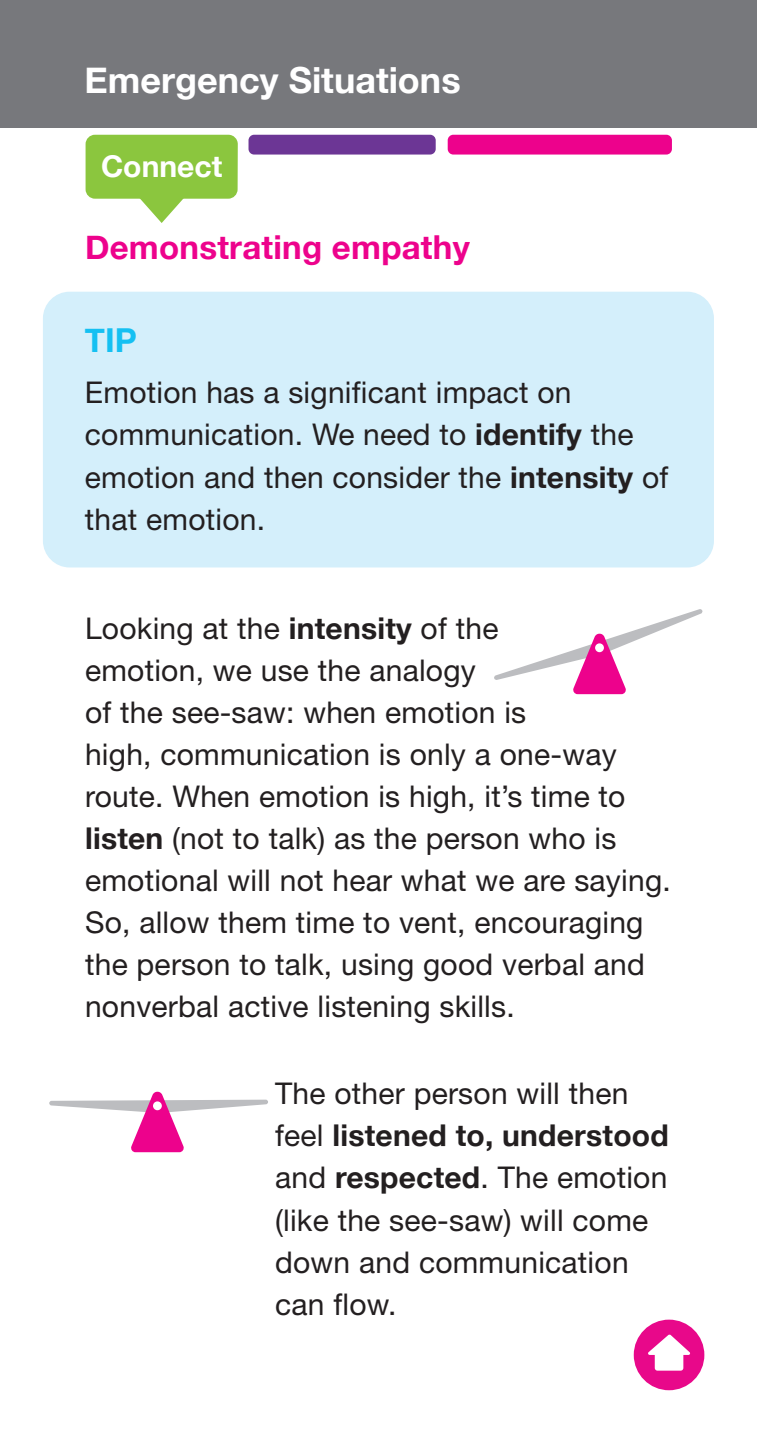
<style>
.page{position:relative;width:757px;height:1446px;background:#fff}
.page>*{position:absolute;margin:0;border:0;box-sizing:border-box;transform-origin:0 0}
.t1{font:700 36px "Helvetica Neue";color:#fff}
.t2{font:700 33px "Helvetica Neue";letter-spacing:.01em;color:#ed028c}
.t3{font:700 33px "Helvetica Neue";color:#15c0f2}
.t4{font:30px/42px "Helvetica Neue";letter-spacing:.01em;color:#231f20}
.t5{font:700 30px "Helvetica Neue";color:#fff}
.s1{font-weight:700}
</style>
<div class="page">
<div style="left:43px;top:292px;width:671px;height:275px;background:#d4effb;border-radius:27px"></div>
<div style="left:634px;top:1319px;width:70px;height:71px;background:#e8088a;border-radius:50%"></div>
<div style="left:655px;top:1351px;width:28px;height:19px;background:#fff;border-radius:3px"></div>
<svg style="left:648px;top:1334px;width:43px;height:21px"></svg>
<div style="left:0;top:0;width:757px;height:128px;background:#77787c"></div>
<div style="left:86px;top:135px;width:152px;height:64px;background:#8bc63e;border-radius:9px"></div>
<svg style="left:138px;top:198px;width:47px;height:25px"></svg>
<div style="left:248px;top:135px;width:188px;height:20px;background:#6c3695;border-radius:6px"></div>
<div style="left:448px;top:135px;width:224px;height:20px;background:#ed028c;border-radius:6px"></div>
<svg style="left:494px;top:609px;width:209px;height:85px"></svg>
<div style="left:595px;top:643px;width:9px;height:9px;background:#fff;border-radius:50%"></div>
<svg style="left:49px;top:1091px;width:219px;height:61px"></svg>
<div style="left:153px;top:1101px;width:9px;height:9px;background:#fff;border-radius:50%"></div>
<p class="t1" style="left:85px;top:52px;width:377px">Emergency Situations</p>
<p class="t5" style="left:101px;top:142px;width:123px">Connect</p>
<p class="t2" style="left:85px;top:221px;width:386px">Demonstrating empathy</p>
<p class="t3" style="left:85px;top:315px;width:53px">TIP</p>
<p class="t4" style="left:85px;top:371px;width:585px">Emotion has a significant impact on communication. We need to <span class="s1">identify</span> the emotion and then consider the <span class="s1">intensity</span> of that emotion.</p>
<p class="t4" style="left:85px;top:606px;width:587px">Looking at the <span class="s1">intensity</span> of the<br>emotion, we use the analogy<br>of the see-saw: when emotion is<br>high, communication is only a one-way route. When emotion is high, it’s time to <span class="s1">listen</span> (not to talk) as the person who is emotional will not hear what we are saying.<br>So, allow them time to vent, encouraging the person to talk, using good verbal and nonverbal active listening skills.</p>
<p class="t4" style="left:275px;top:1072px;width:395px">The other person will then feel <span class="s1">listened to, understood </span>and <span class="s1">respected</span>. The emotion (like the see-saw) will come down and communication can flow.</p>
</div>
